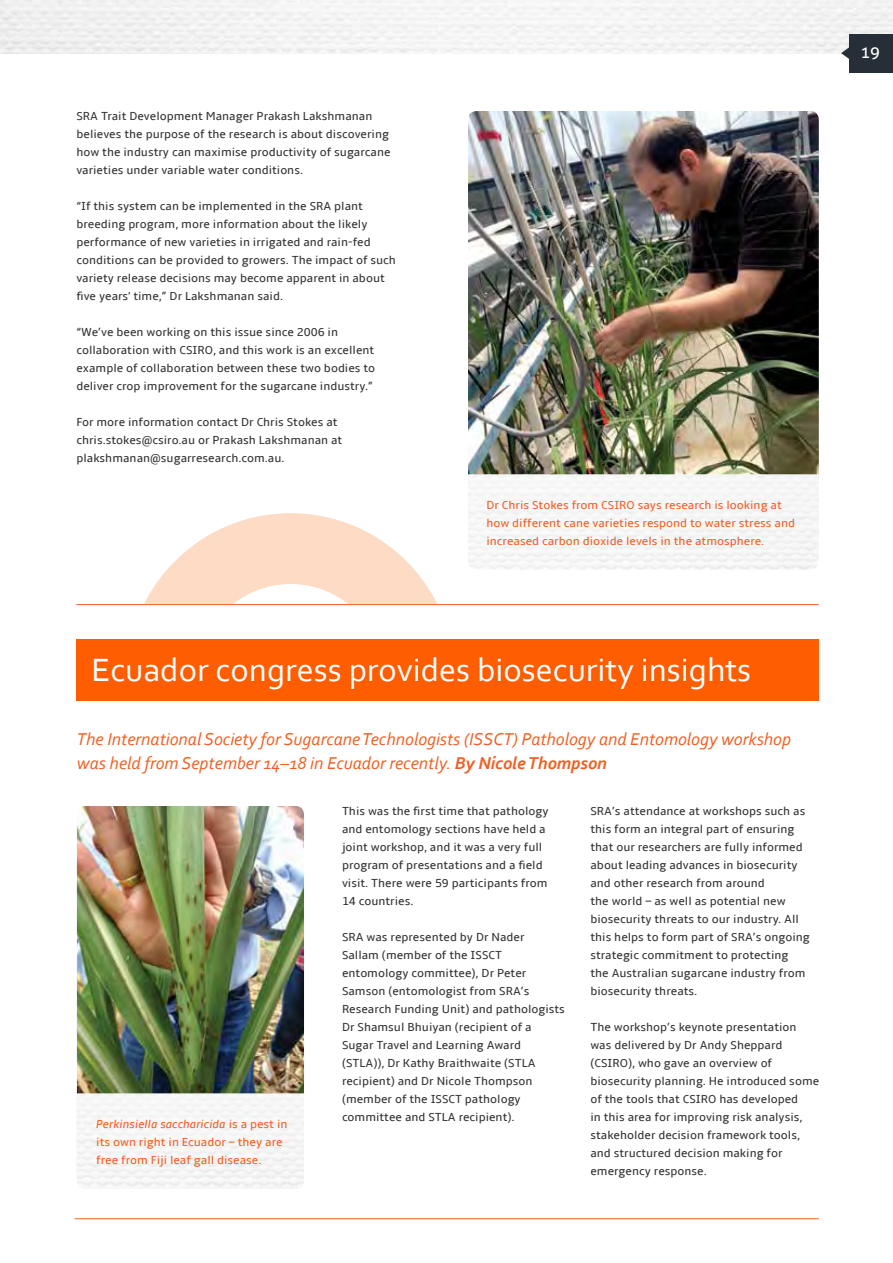
<style>
.page{position:relative;width:893px;height:1263px;background:#fff}
.page>*{position:absolute;margin:0;border:0;box-sizing:border-box;transform-origin:0 0}
.t1{font:33.75px "Corbel";color:#fff}
.t2{font:italic 18px/24px "Corbel";color:#f15f22}
.t3{font:16.5px "Aller";color:#fff}
.t4{font:12px/18px "Amble";color:#333334}
.t5{font:12px/18px "Amble";color:#f15f22}
.s1{font-weight:700}
.s2{font-style:italic}
</style>
<div class="page">
<img style="left:76px;top:806px;width:228px;height:382px">
<svg style="left:144px;top:513px;width:293px;height:91px"></svg>
<div style="left:76px;top:639px;width:743px;height:62px;background:#ff5d02"></div>
<hr style="left:76px;top:604px;width:743px;height:1px;background:#f15f22">
<hr style="left:75px;top:1218px;width:744px;height:1px;background:#f15f22">
<svg style="left:841px;top:46px;width:8px;height:13px"></svg>
<div style="left:849px;top:34px;width:44px;height:39px;background:#262f38"></div>
<img style="left:468px;top:111px;width:351px;height:459px">
<p class="t4" style="left:76px;top:107px;width:316px">SRA Trait Development Manager Prakash Lakshmanan believes the purpose of the research is about discovering how the industry can maximise productivity of sugarcane varieties under variable water conditions.</p>
<p class="t4" style="left:76px;top:197px;width:321px">“If this system can be implemented in the SRA plant breeding program, more information about the likely performance of new varieties in irrigated and rain-fed conditions can be provided to growers. The impact of such variety release decisions may become apparent in about five years' time,” Dr Lakshmanan said.</p>
<p class="t4" style="left:76px;top:323px;width:300px">“We’ve been working on this issue since 2006 in collaboration with CSIRO, and this work is an excellent example of collaboration between these two bodies to deliver crop improvement for the sugarcane industry.”</p>
<p class="t4" style="left:76px;top:413px;width:267px">For more information contact Dr Chris Stokes at chris.stokes@csiro.au or Prakash Lakshmanan at plakshmanan@sugarresearch.com.au.</p>
<h3 class="t3" style="left:860px;top:42px;width:21px">19</h3>
<p class="t5" style="left:486px;top:496px;width:310px">Dr Chris Stokes from CSIRO says research is looking at how different cane varieties respond to water stress and increased carbon dioxide levels in the atmosphere.</p>
<h1 class="t1" style="left:91px;top:649px;width:661px">Ecuador congress provides biosecurity insights</h1>
<h2 class="t2" style="left:77px;top:726px;width:716px">The International Society for Sugarcane Technologists (ISSCT) Pathology and Entomology workshop was held from September 14–18 in Ecuador recently. <span class="s1">By Nicole Thompson</span></h2>
<p class="t5" style="left:96px;top:1115px;width:193px"><span class="s2">Perkinsiella saccharicida</span> is a pest in its own right in Ecuador – they are free from Fiji leaf gall disease.</p>
<p class="t4" style="left:342px;top:802px;width:208px">This was the first time that pathology and entomology sections have held a joint workshop, and it was a very full program of presentations and a field visit. There were 59 participants from 14 countries.</p>
<p class="t4" style="left:342px;top:928px;width:224px">SRA was represented by Dr Nader<br>Sallam (member of the ISSCT entomology committee), Dr Peter Samson (entomologist from SRA’s Research Funding Unit) and pathologists Dr Shamsul Bhuiyan (recipient of a Sugar Travel and Learning Award (STLA)), Dr Kathy Braithwaite (STLA recipient) and Dr Nicole Thompson (member of the ISSCT pathology committee and STLA recipient).</p>
<p class="t4" style="left:590px;top:802px;width:221px">SRA’s attendance at workshops such as this form an integral part of ensuring that our researchers are fully informed about leading advances in biosecurity and other research from around<br>the world – as well as potential new biosecurity threats to our industry. All this helps to form part of SRA’s ongoing strategic commitment to protecting the Australian sugarcane industry from biosecurity threats.</p>
<p class="t4" style="left:590px;top:1018px;width:230px">The workshop’s keynote presentation was delivered by Dr Andy Sheppard (CSIRO), who gave an overview of biosecurity planning. He introduced some of the tools that CSIRO has developed<br>in this area for improving risk analysis, stakeholder decision framework tools, and structured decision making for emergency response.</p>
</div>
